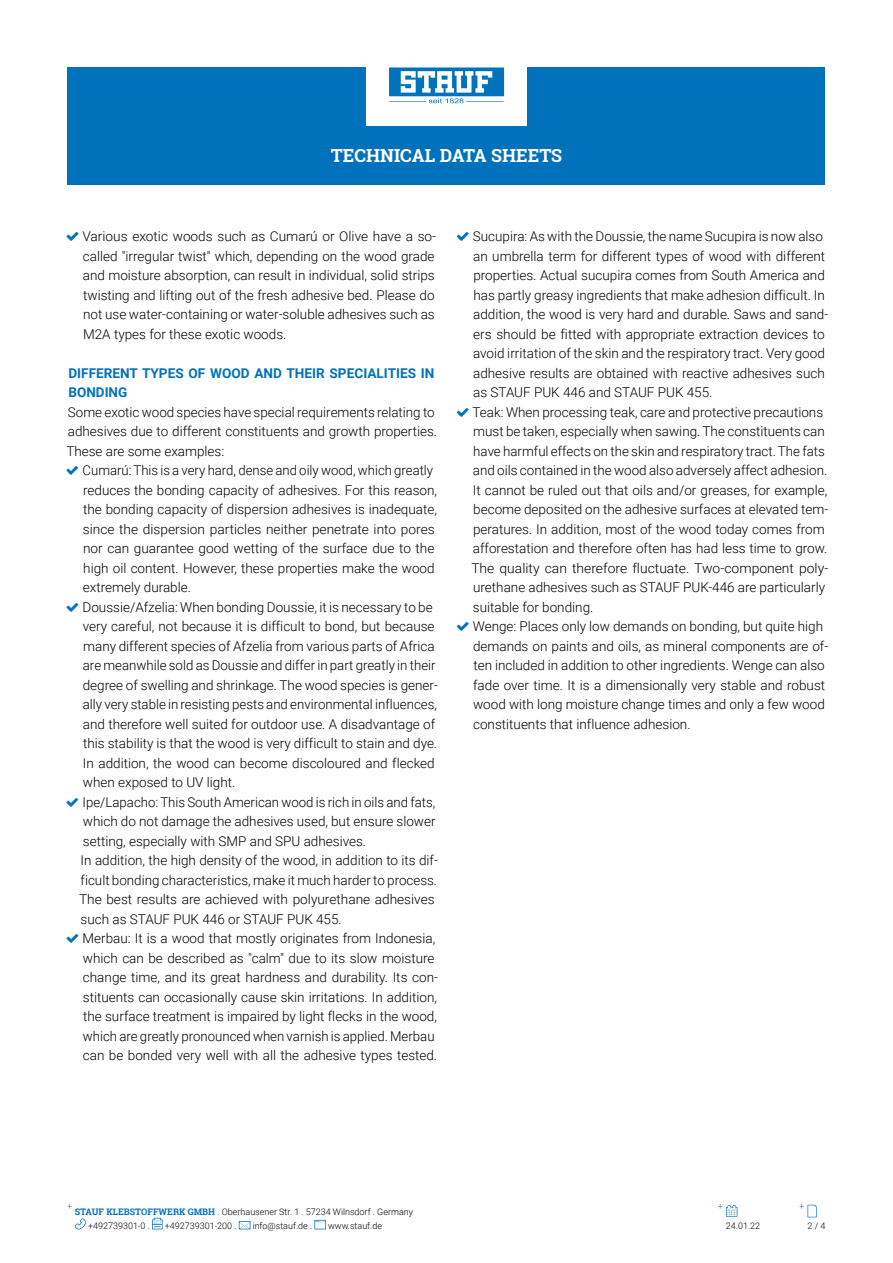
<style>
.page{position:relative;width:893px;height:1263px;background:#fff}
.page>*{position:absolute;margin:0;border:0;box-sizing:border-box;transform-origin:0 0}
.t1{font:700 18px "Roboto Slab";color:#fff}
.t2{font:300 13.5px/19.5px "Roboto";color:#000}
.t3{font:700 13.5px/19.5px "Roboto";color:#0072bc}
.t4{font:300 9px/13.5px "Roboto";color:#000}
.s1{font-family:"Roboto Slab";font-weight:700;color:#0072bc}
</style>
<div class="page">
<div style="left:67px;top:67px;width:758px;height:118px;background:#0072bc"></div>
<div style="left:366px;top:23px;width:160px;height:103px;background:#fff"></div>
<svg style="left:389px;top:68px;width:115px;height:35px"></svg>
<svg style="left:75px;top:1218px;width:11px;height:11px"></svg>
<svg style="left:152px;top:1218px;width:11px;height:11px"></svg>
<svg style="left:239px;top:1221px;width:11px;height:8px"></svg>
<svg style="left:314px;top:1220px;width:12px;height:9px"></svg>
<svg style="left:718px;top:1204px;width:19px;height:13px"></svg>
<svg style="left:799px;top:1204px;width:18px;height:13px"></svg>
<h1 class="t1" style="left:331px;top:143px;width:233px">TECHNICAL DATA SHEETS</h1>
<p class="t2" style="left:83px;top:226px;width:355px">Various exotic woods such as Cumarú or Olive have a so&shy;called "irregular twist" which, depending on the wood grade and moisture absorption, can result in individual, solid strips twisting and lifting out of the fresh adhesive bed. Please do not use water-containing or water-soluble adhesives such as M2A types for these exotic woods.</p>
<p class="t3" style="left:68px;top:363px;width:368px">DIFFERENT TYPES OF WOOD AND THEIR SPECIALITIES IN<br>BONDING</p>
<p class="t2" style="left:66px;top:402px;width:372px">Some exotic wood species have special requirements relating to adhesives due to different constituents and growth properties.<br>These are some examples:</p>
<p class="t2" style="left:83px;top:460px;width:352px">Cumarú: This is a very hard, dense and oily wood, which greatly</p>
<p class="t2" style="left:83px;top:480px;width:355px">reduces the bonding capacity of adhesives. For this reason,</p>
<p class="t2" style="left:83px;top:499px;width:355px">the bonding capacity of dispersion adhesives is inadequate,</p>
<p class="t2" style="left:83px;top:519px;width:353px">since the dispersion particles neither penetrate into pores</p>
<p class="t2" style="left:83px;top:538px;width:353px">nor can guarantee good wetting of the surface due to the</p>
<p class="t2" style="left:83px;top:558px;width:353px">high oil content. However, these properties make the wood</p>
<p class="t2" style="left:83px;top:577px;width:110px">extremely durable.</p>
<p class="t2" style="left:83px;top:597px;width:352px">Doussie/Afzelia: When bonding Doussie, it is necessary to be</p>
<p class="t2" style="left:83px;top:616px;width:353px">very careful, not because it is difficult to bond, but because</p>
<p class="t2" style="left:83px;top:636px;width:353px">many different species of Afzelia from various parts of Africa</p>
<p class="t2" style="left:83px;top:655px;width:354px">are meanwhile sold as Doussie and differ in part greatly in their</p>
<p class="t2" style="left:83px;top:675px;width:357px">degree of swelling and shrinkage. The wood species is gener-</p>
<p class="t2" style="left:83px;top:694px;width:356px">ally very stable in resisting pests and environmental influences,</p>
<p class="t2" style="left:83px;top:714px;width:354px">and therefore well suited for outdoor use. A disadvantage of</p>
<p class="t2" style="left:83px;top:733px;width:356px">this stability is that the wood is very difficult to stain and dye.</p>
<p class="t2" style="left:83px;top:753px;width:353px">In addition, the wood can become discoloured and flecked</p>
<p class="t2" style="left:83px;top:772px;width:154px">when exposed to UV light.</p>
<p class="t2" style="left:83px;top:792px;width:354px">Ipe/Lapacho: This South American wood is rich in oils and fats,</p>
<p class="t2" style="left:83px;top:811px;width:354px">which do not damage the adhesives used, but ensure slower</p>
<p class="t2" style="left:83px;top:831px;width:285px">setting, especially with SMP and SPU adhesives.</p>
<p class="t2" style="left:81px;top:850px;width:359px">In addition, the high density of the wood, in addition to its dif-</p>
<p class="t2" style="left:81px;top:870px;width:358px">ficult bonding characteristics, make it much harder to process.</p>
<p class="t2" style="left:79px;top:889px;width:357px">The best results are achieved with polyurethane adhesives</p>
<p class="t2" style="left:81px;top:909px;width:263px">such as STAUF PUK 446 or STAUF PUK 455.</p>
<p class="t2" style="left:83px;top:928px;width:354px">Merbau: It is a wood that mostly originates from Indonesia,</p>
<p class="t2" style="left:83px;top:948px;width:353px">which can be described as "calm" due to its slow moisture</p>
<p class="t2" style="left:83px;top:967px;width:357px">change time, and its great hardness and durability. Its con-</p>
<p class="t2" style="left:83px;top:987px;width:356px">stituents can occasionally cause skin irritations. In addition,</p>
<p class="t2" style="left:83px;top:1006px;width:355px">the surface treatment is impaired by light flecks in the wood,</p>
<p class="t2" style="left:83px;top:1026px;width:353px">which are greatly pronounced when varnish is applied. Merbau</p>
<p class="t2" style="left:83px;top:1045px;width:356px">can be bonded very well with all the adhesive types tested.</p>
<p class="t2" style="left:471px;top:226px;width:358px">Sucupira: As with the Doussie, the name Sucupira is now also an umbrella term for different types of wood with different properties. Actual sucupira comes from South America and has partly greasy ingredients that make adhesion difficult. In addition, the wood is very hard and durable. Saws and sand&shy;ers should be fitted with appropriate extraction devices to avoid irritation of the skin and the respiratory tract. Very good adhesive results are obtained with reactive adhesives such as STAUF PUK 446 and STAUF PUK 455.<br>Teak: When processing teak, care and protective precautions must be taken, especially when sawing. The constituents can have harmful effects on the skin and respiratory tract. The fats and oils contained in the wood also adversely affect adhesion.<br>It cannot be ruled out that oils and/or greases, for example, become deposited on the adhesive surfaces at elevated tem&shy;peratures. In addition, most of the wood today comes from afforestation and therefore often has had less time to grow.<br>The quality can therefore fluctuate. Two-component poly&shy;urethane adhesives such as STAUF PUK-446 are particularly suitable for bonding.<br>Wenge: Places only low demands on bonding, but quite high demands on paints and oils, as mineral components are of&shy;ten included in addition to other ingredients. Wenge can also fade over time. It is a dimensionally very stable and robust wood with long moisture change times and only a few wood constituents that influence adhesion.</p>
<p class="t4" style="left:88px;top:1205px;width:327px;text-indent:-13px"><span class="s1">STAUF KLEBSTOFFWERK GMBH</span> . Oberhausener Str. 1 . 57234 Wilnsdorf . Germany +492739301-0 .</p>
<p class="t4" style="left:165px;top:1218px;width:73px">+492739301-200 .</p>
<p class="t4" style="left:253px;top:1218px;width:61px">info@stauf.de .</p>
<p class="t4" style="left:328px;top:1218px;width:55px">www.stauf.de</p>
<p class="t4" style="left:726px;top:1218px;width:36px">24.01.22</p>
<p class="t4" style="left:807px;top:1218px;width:19px">2 / 4</p>
</div>
